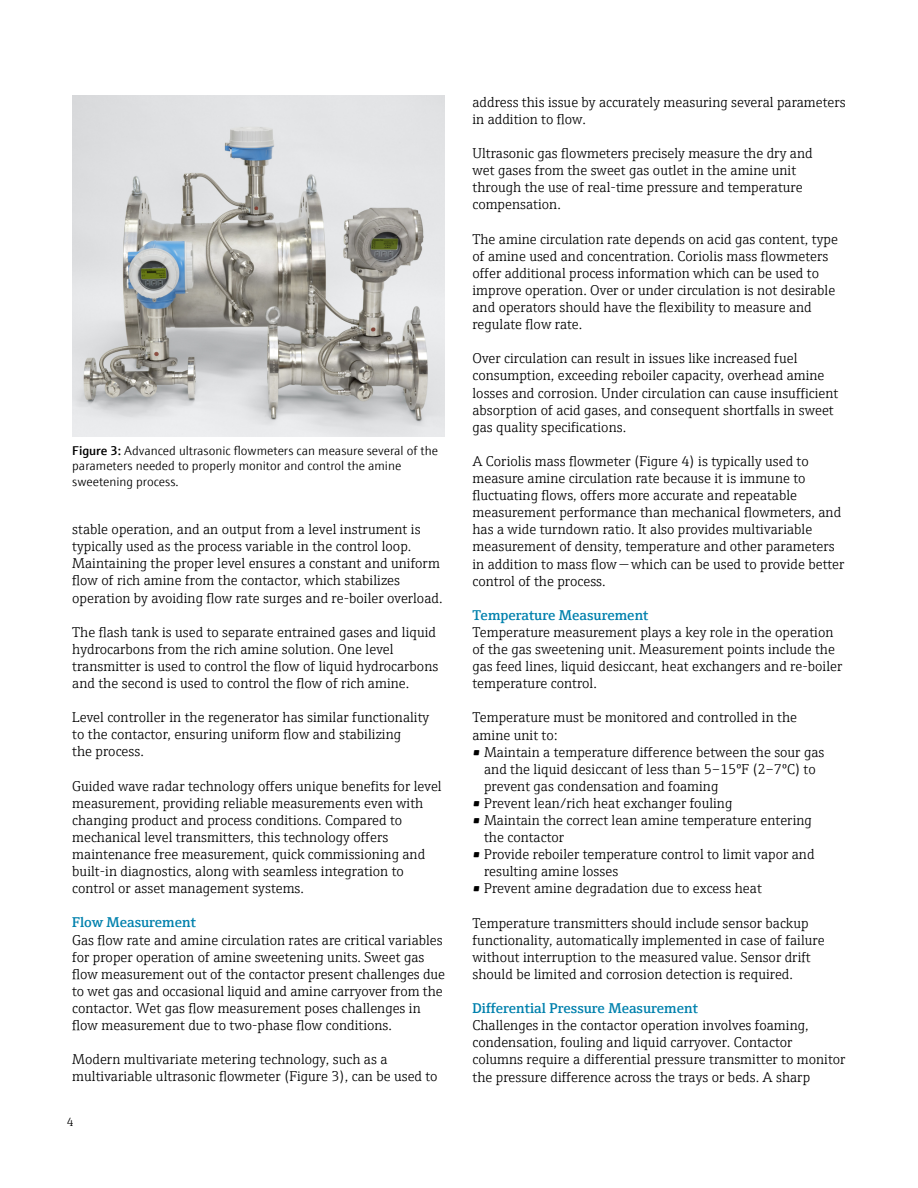
<style>
.page{position:relative;width:918px;height:1188px;background:#fff}
.page>*{position:absolute;margin:0;border:0;box-sizing:border-box;transform-origin:0 0}
.t1{font:300 14.25px/17.1px "E+H Serif";color:#000}
.t2{font:600 14.25px "E+H Serif";color:#0081ad}
.t3{font:300 12.75px/15.3px "E+H Sans";color:#000}
.t4{font:300 12px "E+H Serif";color:#000}
.s1{font-weight:600}
</style>
<div class="page">
<img style="left:72px;top:95px;width:373px;height:341px">
<p class="t3" style="left:72px;top:442px;width:367px"><span class="s1">Figure 3:</span> Advanced ultrasonic flowmeters can measure several of the parameters needed to properly monitor and control the amine sweetening process.</p>
<p class="t1" style="left:72px;top:520px;width:372px">stable operation, and an output from a level instrument is typically used as the process variable in the control loop.<br>Maintaining the proper level ensures a constant and uniform flow of rich amine from the contactor, which stabilizes operation by avoiding flow rate surges and re-boiler overload.</p>
<p class="t1" style="left:72px;top:622px;width:368px">The flash tank is used to separate entrained gases and liquid hydrocarbons from the rich amine solution. One level transmitter is used to control the flow of liquid hydrocarbons and the second is used to control the flow of rich amine.</p>
<p class="t1" style="left:72px;top:708px;width:359px">Level controller in the regenerator has similar functionality to the contactor, ensuring uniform flow and stabilizing<br>the process.</p>
<p class="t1" style="left:72px;top:776px;width:371px">Guided wave radar technology offers unique benefits for level measurement, providing reliable measurements even with changing product and process conditions. Compared to mechanical level transmitters, this technology offers maintenance free measurement, quick commissioning and built-in diagnostics, along with seamless integration to control or asset management systems.</p>
<p class="t2" style="left:72px;top:912px;width:125px">Flow Measurement</p>
<p class="t1" style="left:72px;top:930px;width:374px">Gas flow rate and amine circulation rates are critical variables for proper operation of amine sweetening units. Sweet gas flow measurement out of the contactor present challenges due to wet gas and occasional liquid and amine carryover from the contactor. Wet gas flow measurement poses challenges in flow measurement due to two-phase flow conditions.</p>
<p class="t1" style="left:72px;top:1050px;width:367px">Modern multivariate metering technology, such as a multivariable ultrasonic flowmeter (Figure 3), can be used to</p>
<p class="t4" style="left:67px;top:1113px;width:8px">4</p>
<p class="t1" style="left:472px;top:92px;width:375px">address this issue by accurately measuring several parameters in addition to flow.</p>
<p class="t1" style="left:472px;top:144px;width:342px">Ultrasonic gas flowmeters precisely measure the dry and wet gases from the sweet gas outlet in the amine unit through the use of real-time pressure and temperature compensation.</p>
<p class="t1" style="left:472px;top:229px;width:367px">The amine circulation rate depends on acid gas content, type of amine used and concentration. Coriolis mass flowmeters offer additional process information which can be used to improve operation. Over or under circulation is not desirable and operators should have the flexibility to measure and regulate flow rate.</p>
<p class="t1" style="left:472px;top:349px;width:367px">Over circulation can result in issues like increased fuel consumption, exceeding reboiler capacity, overhead amine losses and corrosion. Under circulation can cause insufficient absorption of acid gases, and consequent shortfalls in sweet gas quality specifications.</p>
<p class="t1" style="left:472px;top:452px;width:374px">A Coriolis mass flowmeter (Figure 4) is typically used to measure amine circulation rate because it is immune to fluctuating flows, offers more accurate and repeatable measurement performance than mechanical flowmeters, and has a wide turndown ratio. It also provides multivariable measurement of density, temperature and other parameters in addition to mass flow — which can be used to provide better control of the process.</p>
<p class="t2" style="left:472px;top:604px;width:177px">Temperature Measurement</p>
<p class="t1" style="left:472px;top:623px;width:371px">Temperature measurement plays a key role in the operation of the gas sweetening unit. Measurement points include the gas feed lines, liquid desiccant, heat exchangers and re-boiler temperature control.</p>
<p class="t1" style="left:472px;top:708px;width:326px">Temperature must be monitored and controlled in the amine unit to:</p>
<p class="t1" style="left:484px;top:742px;width:342px;text-indent:-12px">• Maintain a temperature difference between the sour gas and the liquid desiccant of less than 5–15ºF (2–7ºC) to prevent gas condensation and foaming</p>
<p class="t1" style="left:472px;top:794px;width:261px">• Prevent lean/rich heat exchanger fouling</p>
<p class="t1" style="left:484px;top:811px;width:329px;text-indent:-12px">• Maintain the correct lean amine temperature entering the contactor</p>
<p class="t1" style="left:484px;top:845px;width:332px;text-indent:-12px">• Provide reboiler temperature control to limit vapor and resulting amine losses</p>
<p class="t1" style="left:472px;top:879px;width:291px">• Prevent amine degradation due to excess heat</p>
<p class="t1" style="left:472px;top:913px;width:354px">Temperature transmitters should include sensor backup functionality, automatically implemented in case of failure without interruption to the measured value. Sensor drift should be limited and corrosion detection is required.</p>
<p class="t2" style="left:472px;top:997px;width:227px">Differential Pressure Measurement</p>
<p class="t1" style="left:472px;top:1016px;width:375px">Challenges in the contactor operation involves foaming, condensation, fouling and liquid carryover. Contactor columns require a differential pressure transmitter to monitor the pressure difference across the trays or beds. A sharp</p>
</div>
